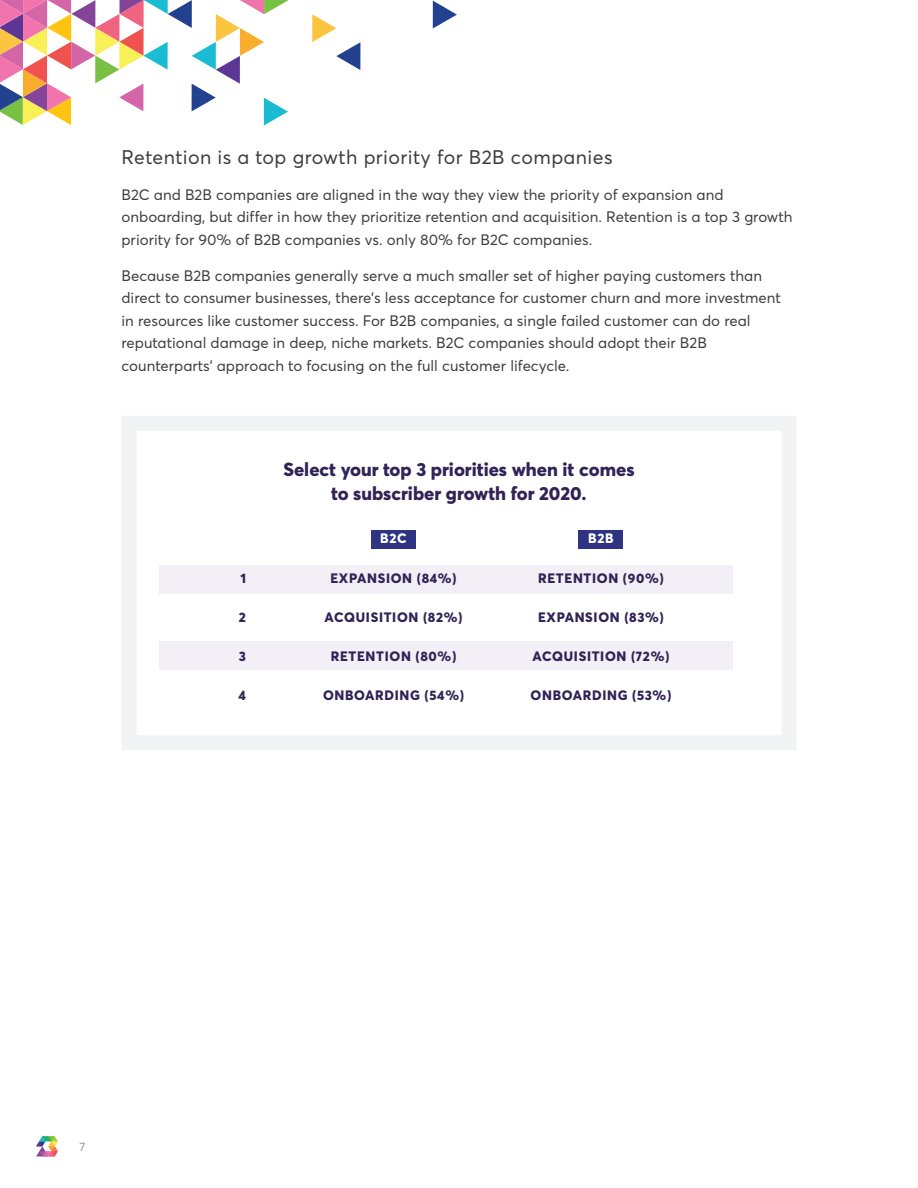
<style>
.page{position:relative;width:918px;height:1188px;background:#fff}
.page>*{position:absolute;margin:0;border:0;box-sizing:border-box;transform-origin:0 0}
.t1{font:19.5px "Averta Std";letter-spacing:.02em;color:#3e3e3f}
.t2{font:800 18.75px/24px "Averta Std";color:#322357;text-align:center}
.t3{font:15px/22.5px "Averta Std";color:#3e3e3f}
.t4{font:800 13.5px "Averta Std";letter-spacing:.05em;color:#322357}
.t5{font:800 13.5px "Averta Std";letter-spacing:.05em;color:#fff}
.t6{font:12px "Averta Std";color:#939598}
</style>
<div class="page">
<svg style="left:0;top:0;width:288px;height:126px"></svg>
<svg style="left:312px;top:14px;width:48px;height:56px"></svg>
<svg style="left:433px;top:1px;width:24px;height:27px"></svg>
<svg style="left:36px;top:1136px;width:22px;height:20px"></svg>
<div style="left:160px;top:565px;width:573px;height:28px;background:#f3eff6"></div>
<div style="left:160px;top:641px;width:573px;height:29px;background:#f3eff6"></div>
<div style="left:122px;top:416px;width:674px;height:334px;border:15px solid #f2f3f4"></div>
<div style="left:371px;top:530px;width:45px;height:19px;background:#2e3481"></div>
<div style="left:578px;top:530px;width:45px;height:19px;background:#2e3481"></div>
<h1 class="t1" style="left:122px;top:144px;width:493px">Retention is a top growth priority for B2B companies</h1>
<p class="t3" style="left:122px;top:183px;width:673px">B2C and B2B companies are aligned in the way they view the priority of expansion and onboarding, but differ in how they prioritize retention and acquisition. Retention is a top 3 growth priority for 90% of B2B companies vs. only 80% for B2C companies.</p>
<p class="t3" style="left:122px;top:264px;width:661px">Because B2B companies generally serve a much smaller set of higher paying customers than direct to consumer businesses, there’s less acceptance for customer churn and more investment in resources like customer success. For B2B companies, a single failed customer can do real reputational damage in deep, niche markets. B2C companies should adopt their B2B counterparts’ approach to focusing on the full customer lifecycle.</p>
<p class="t4" style="left:240px;top:569px;width:7px">1</p>
<p class="t4" style="left:239px;top:608px;width:9px">2</p>
<p class="t4" style="left:239px;top:647px;width:9px">3</p>
<p class="t4" style="left:238px;top:686px;width:9px">4</p>
<p class="t2" style="left:283px;top:457px;width:353px">Select your top 3 priorities when it comes to subscriber growth for 2020.</p>
<p class="t5" style="left:380px;top:530px;width:28px">B2C</p>
<p class="t5" style="left:588px;top:530px;width:27px">B2B</p>
<p class="t4" style="left:538px;top:569px;width:127px">RETENTION (90%)</p>
<p class="t4" style="left:538px;top:608px;width:127px">EXPANSION (83%)</p>
<p class="t4" style="left:533px;top:647px;width:138px">ACQUISITION (72%)</p>
<p class="t4" style="left:531px;top:686px;width:142px">ONBOARDING (53%)</p>
<p class="t4" style="left:330px;top:569px;width:128px">EXPANSION (84%)</p>
<p class="t4" style="left:325px;top:608px;width:139px">ACQUISITION (82%)</p>
<p class="t4" style="left:331px;top:647px;width:127px">RETENTION (80%)</p>
<p class="t4" style="left:323px;top:686px;width:142px">ONBOARDING (54%)</p>
<p class="t6" style="left:79px;top:1139px;width:7px">7</p>
</div>
